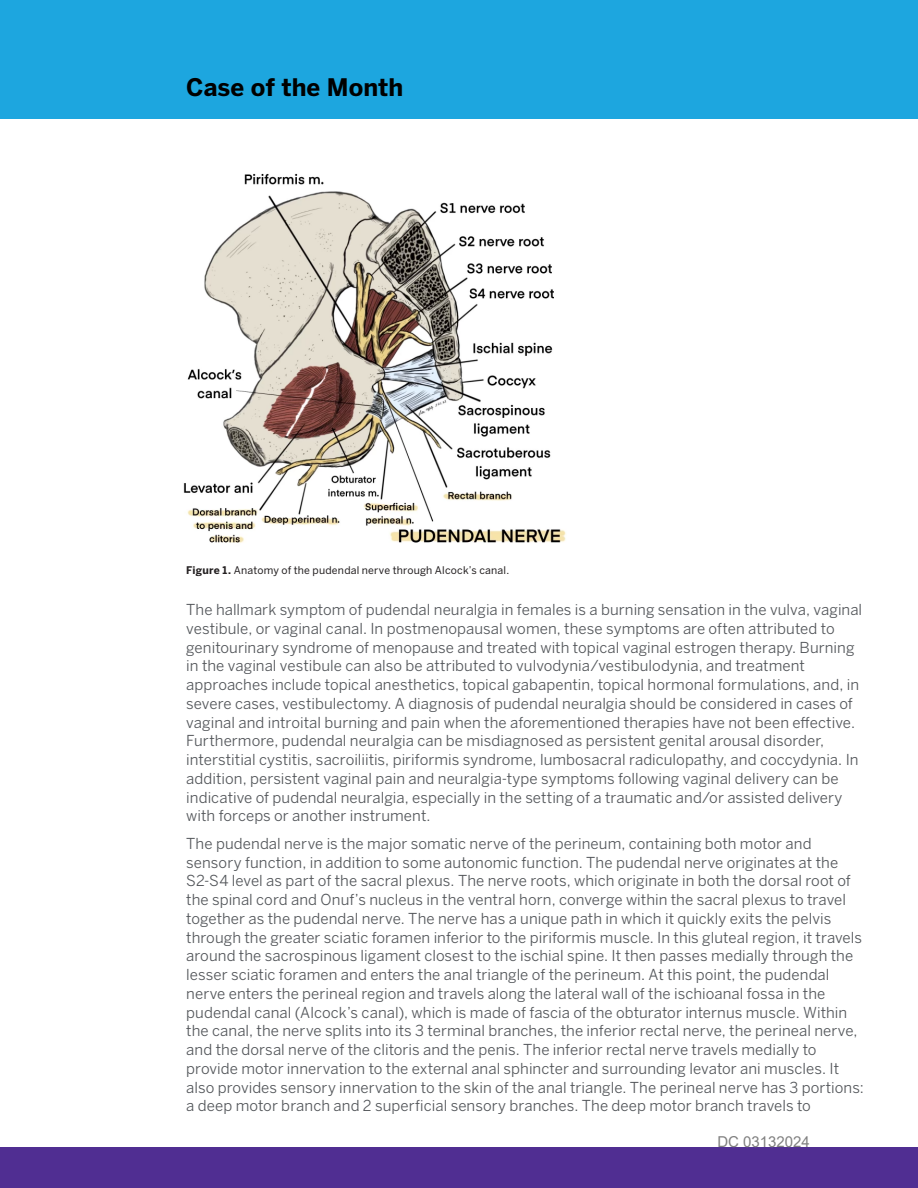
<style>
.page{position:relative;width:918px;height:1188px;background:#fff}
.page>*{position:absolute;margin:0;border:0;box-sizing:border-box;transform-origin:0 0}
.t1{font:700 24px "Yssqmd Benton Sans";color:#000}
.t2{font:15px/18.8px "Dbhbtp Benton Sans";letter-spacing:.005em;color:#53565a}
.t3{font:15px "Arial";color:#808080}
.t4{font:10.5px "Spmsnn Benton Sans";letter-spacing:.02em;color:#231f20}
.s1{font-family:"Yssqmd Benton Sans";font-weight:700}
</style>
<div class="page">
<div style="left:0;top:0;width:918px;height:119px;background:#1da6df"></div>
<div style="left:0;top:1148px;width:918px;height:40px;background:#502e92"></div>
<img style="left:183px;top:173px;width:383px;height:370px">
<h1 class="t1" style="left:186px;top:73px;width:218px">Case of the Month</h1>
<p class="t4" style="left:186px;top:564px;width:324px"><span class="s1">Figure 1.</span> Anatomy of the pudendal nerve through Alcock’s canal.</p>
<p class="t2" style="left:186px;top:600px;width:677px">The hallmark symptom of pudendal neuralgia in females is a burning sensation in the vulva, vaginal vestibule, or vaginal canal. In postmenopausal women, these symptoms are often attributed to genitourinary syndrome of menopause and treated with topical vaginal estrogen therapy. Burning in the vaginal vestibule can also be attributed to vulvodynia/vestibulodynia, and treatment approaches include topical anesthetics, topical gabapentin, topical hormonal formulations, and, in severe cases, vestibulectomy. A diagnosis of pudendal neuralgia should be considered in cases of vaginal and introital burning and pain when the aforementioned therapies have not been effective.<br>Furthermore, pudendal neuralgia can be misdiagnosed as persistent genital arousal disorder, interstitial cystitis, sacroiliitis, piriformis syndrome, lumbosacral radiculopathy, and coccydynia. In addition, persistent vaginal pain and neuralgia-type symptoms following vaginal delivery can be indicative of pudendal neuralgia, especially in the setting of a traumatic and/or assisted delivery with forceps or another instrument.</p>
<p class="t2" style="left:186px;top:834px;width:679px">The pudendal nerve is the major somatic nerve of the perineum, containing both motor and sensory function, in addition to some autonomic function. The pudendal nerve originates at the S2-S4 level as part of the sacral plexus. The nerve roots, which originate in both the dorsal root of the spinal cord and Onuf’s nucleus in the ventral horn, converge within the sacral plexus to travel together as the pudendal nerve. The nerve has a unique path in which it quickly exits the pelvis through the greater sciatic foramen inferior to the piriformis muscle. In this gluteal region, it travels around the sacrospinous ligament closest to the ischial spine. It then passes medially through the lesser sciatic foramen and enters the anal triangle of the perineum. At this point, the pudendal nerve enters the perineal region and travels along the lateral wall of the ischioanal fossa in the pudendal canal (Alcock’s canal), which is made of fascia of the obturator internus muscle. Within the canal, the nerve splits into its 3 terminal branches, the inferior rectal nerve, the perineal nerve, and the dorsal nerve of the clitoris and the penis. The inferior rectal nerve travels medially to provide motor innervation to the external anal sphincter and surrounding levator ani muscles. It also provides sensory innervation to the skin of the anal triangle. The perineal nerve has 3 portions: a deep motor branch and 2 superficial sensory branches. The deep motor branch travels to</p>
<p class="t3" style="left:717px;top:1132px;width:94px">DC 03132024</p>
</div>
